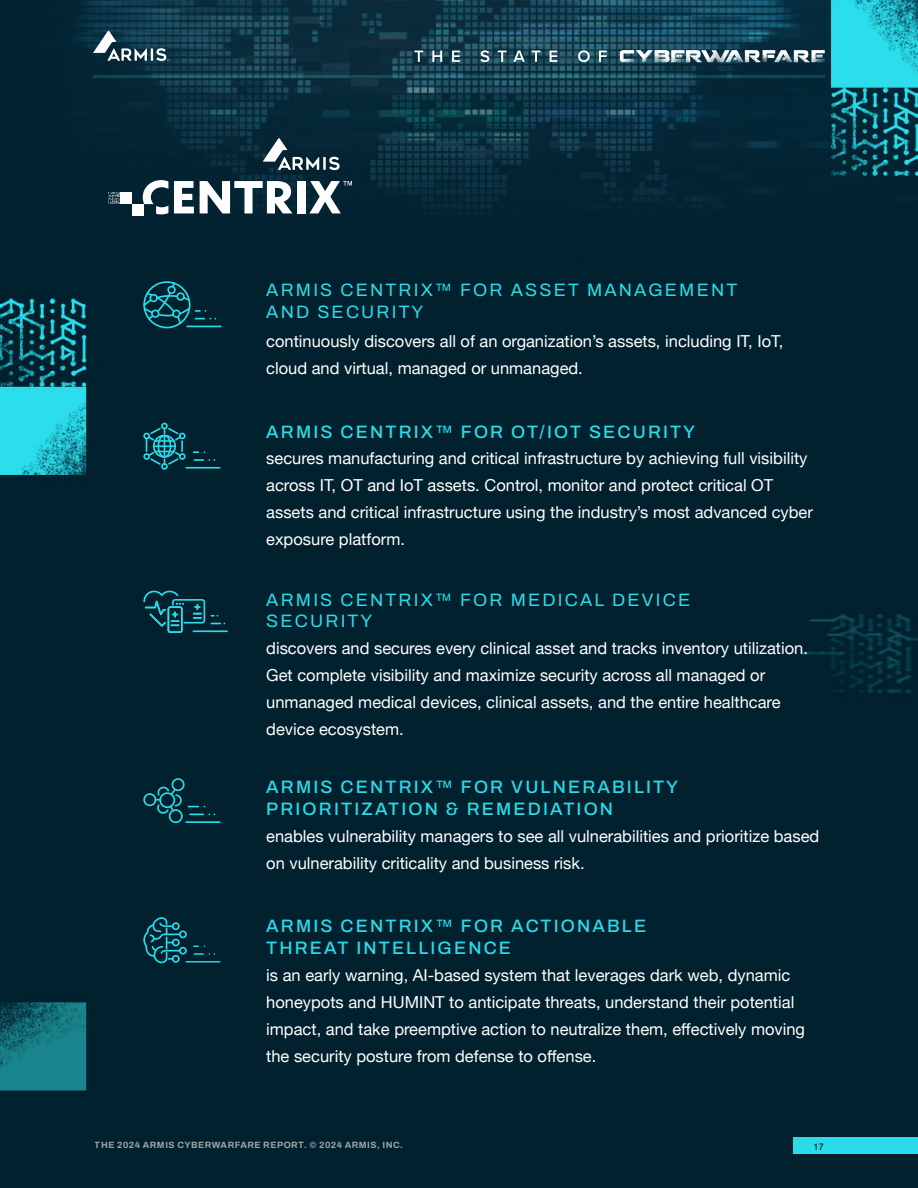
<style>
.page{position:relative;width:918px;height:1188px;background:#fff}
.page>*{position:absolute;margin:0;border:0;box-sizing:border-box;transform-origin:0 0}
.Subhead_2{font:500 18px/21.6px "Archivo";letter-spacing:.12em;color:#2adcea}
.Section_Headline{font:18px/21.6px "Archivo";letter-spacing:.12em;color:#2adcea}
.t1{font:16.5px/27px "Helvetica Neue";color:#fff}
.t2{font:700 9px "Archivo";letter-spacing:.05em;color:#fff}
.t3{font:9px "Helvetica Neue";color:#000}
</style>
<div class="page">
<img style="left:0;top:0;width:918px;height:1188px">
<svg style="left:93px;top:31px;width:76px;height:30px"></svg>
<hr style="left:93px;top:75px;width:732px;height:3px;background:#2adcea">
<svg style="left:620px;top:50px;width:205px;height:12px"></svg>
<svg style="left:599px;top:51px;width:8px;height:11px"></svg>
<svg style="left:578px;top:50px;width:12px;height:12px"></svg>
<svg style="left:550px;top:51px;width:7px;height:11px"></svg>
<svg style="left:532px;top:51px;width:8px;height:11px"></svg>
<svg style="left:513px;top:51px;width:12px;height:11px"></svg>
<svg style="left:498px;top:51px;width:9px;height:11px"></svg>
<svg style="left:480px;top:50px;width:9px;height:12px"></svg>
<svg style="left:452px;top:51px;width:8px;height:11px"></svg>
<svg style="left:432px;top:51px;width:10px;height:11px"></svg>
<svg style="left:414px;top:51px;width:9px;height:11px"></svg>
<hr style="left:185px;top:467px;width:36px;height:2px;background:#2adcea">
<svg style="left:194px;top:459px;width:21px;height:2px"></svg>
<svg style="left:193px;top:451px;width:12px;height:2px"></svg>
<svg style="left:143px;top:423px;width:43px;height:47px;background:#0d5865"></svg>
<hr style="left:185px;top:961px;width:35px;height:2px;background:#2adcea">
<svg style="left:194px;top:953px;width:21px;height:2px"></svg>
<svg style="left:193px;top:945px;width:12px;height:2px"></svg>
<svg style="left:143px;top:917px;width:44px;height:46px;background:#0b505d"></svg>
<hr style="left:185px;top:821px;width:36px;height:2px;background:#2adcea">
<svg style="left:143px;top:778px;width:72px;height:45px;background:#063b48"></svg>
<hr style="left:186px;top:326px;width:36px;height:1px;background:#2adcea">
<svg style="left:143px;top:281px;width:73px;height:47px;background:#084553"></svg>
<hr style="left:193px;top:630px;width:35px;height:2px;background:#2adcea">
<svg style="left:211px;top:623px;width:14px;height:1px"></svg>
<svg style="left:211px;top:615px;width:7px;height:2px"></svg>
<svg style="left:143px;top:591px;width:62px;height:42px;background:#0a4b58"></svg>
<svg style="left:174px;top:181px;width:20px;height:32px"></svg>
<svg style="left:200px;top:181px;width:92px;height:32px"></svg>
<div style="left:297px;top:181px;width:8px;height:32px;background:#fff"></div>
<svg style="left:263px;top:138px;width:77px;height:32px"></svg>
<svg style="left:143px;top:180px;width:25px;height:34px"></svg>
<svg style="left:108px;top:192px;width:12px;height:12px"></svg>
<div style="left:132px;top:204px;width:12px;height:12px;background:#fff"></div>
<div style="left:120px;top:192px;width:12px;height:12px;background:#fff"></div>
<svg style="left:309px;top:181px;width:43px;height:32px"></svg>
<div style="left:794px;top:1137px;width:124px;height:17px;background:#2adcea"></div>
<p class="Section_Headline" style="left:266px;top:280px;width:473px">ARMIS CENTRIX™ FOR ASSET MANAGEMENT<br>AND SECURITY</p>
<p class="t1" style="left:266px;top:328px;width:519px">continuously discovers all of an organization’s assets, including IT, IoT, cloud and virtual, managed or unmanaged.</p>
<p class="Subhead_2" style="left:266px;top:421px;width:430px">ARMIS CENTRIX™ FOR OT/IOT SECURITY</p>
<p class="t1" style="left:266px;top:446px;width:548px">secures manufacturing and critical infrastructure by achieving full visibility across IT, OT and IoT assets. Control, monitor and protect critical OT assets and critical infrastructure using the industry’s most advanced cyber exposure platform.</p>
<p class="Section_Headline" style="left:266px;top:589px;width:425px">ARMIS CENTRIX™ FOR MEDICAL DEVICE<br>SECURITY</p>
<p class="t1" style="left:266px;top:636px;width:543px">discovers and secures every clinical asset and tracks inventory utilization.<br>Get complete visibility and maximize security across all managed or unmanaged medical devices, clinical assets, and the entire healthcare device ecosystem.</p>
<p class="Subhead_2" style="left:266px;top:776px;width:413px">ARMIS CENTRIX™ FOR VULNERABILITY<br>PRIORITIZATION &amp; REMEDIATION</p>
<p class="t1" style="left:266px;top:823px;width:555px">enables vulnerability managers to see all vulnerabilities and prioritize based on vulnerability criticality and business risk.</p>
<p class="Subhead_2" style="left:266px;top:916px;width:381px">ARMIS CENTRIX™ FOR ACTIONABLE<br>THREAT INTELLIGENCE</p>
<p class="t1" style="left:266px;top:962px;width:540px">is an early warning, AI-based system that leverages dark web, dynamic honeypots and HUMINT to anticipate threats, understand their potential impact, and take preemptive action to neutralize them, effectively moving the security posture from defense to offense.</p>
<p class="t2" style="left:95px;top:1138px;width:310px">THE 2024 ARMIS CYBERWARFARE REPORT. © 2024 ARMIS, INC.</p>
<p class="t3" style="left:813px;top:1140px;width:12px">17</p>
</div>
